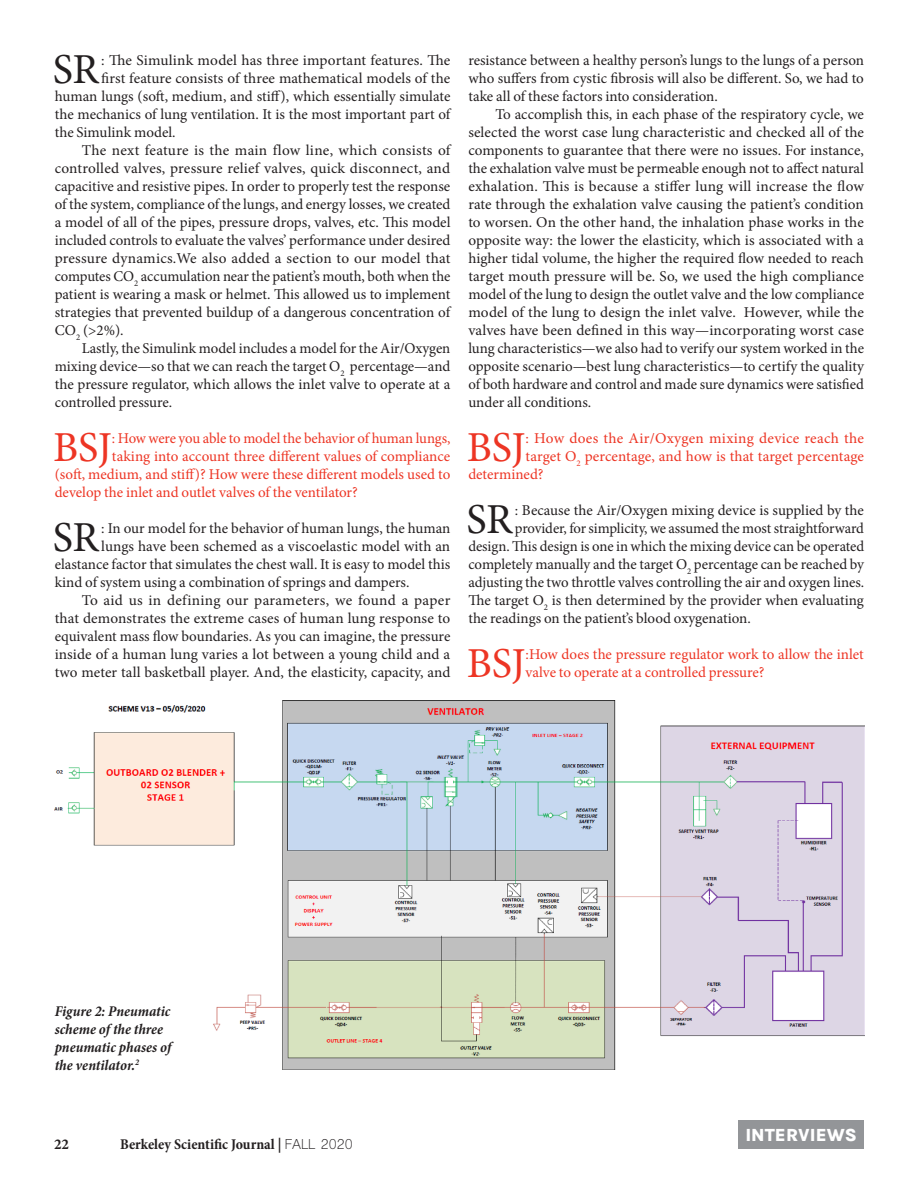
<style>
.page{position:relative;width:918px;height:1188px;background:#fff}
.page>*{position:absolute;margin:0;border:0;box-sizing:border-box;transform-origin:0 0}
.BodyTextJustified{font:42.75px "Minion Pro";letter-spacing:-.005em;color:#ed3524}
.BodyTextJustified-2{font:42.75px "Minion Pro";color:#231f20}
.t1{font:800 18px "Karla";color:#fff}
.BodyTextJustified-3{font:15px/18px "Minion Pro";color:#231f20;text-align:justify}
.BodyTextJustified-4{font:15px/18px "Minion Pro";color:#ed3524}
.t2{font:italic 700 condensed 15px/18px "Minion Pro";letter-spacing:-.005em;color:#231f20}
.BodyTextJustified-5{font:15px "Minion Pro";letter-spacing:.02em;color:#ed3524}
.t3{font:700 condensed 15px "Minion Pro";color:#231f20}
.t4{font:700 15px "Minion Pro";color:#231f20}
.s1{font-family:"Shree Dev 0714";font-weight:400;font-stretch:normal;font-size:13.5px}
</style>
<div class="page">
<img style="left:55px;top:700px;width:810px;height:370px">
<div style="left:738px;top:1120px;width:126px;height:29px;background:#939598"></div>
<p class="BodyTextJustified-2" style="left:53px;top:41px;width:48px">SR</p>
<p class="BodyTextJustified-3" style="left:101px;top:51px;width:351px">: The Simulink model has three important features. The</p>
<p class="BodyTextJustified-3" style="left:101px;top:69px;width:351px">first feature consists of three mathematical models of the</p>
<p class="BodyTextJustified-3" style="left:55px;top:87px;width:397px">human lungs (soft, medium, and stiff), which essentially simulate</p>
<p class="BodyTextJustified-3" style="left:55px;top:105px;width:397px">the mechanics of lung ventilation. It is the most important part of</p>
<p class="BodyTextJustified-3" style="left:55px;top:123px;width:122px">the Simulink model.</p>
<p class="BodyTextJustified-3" style="left:55px;top:141px;width:397px;text-indent:27px">The next feature is the main flow line, which consists of controlled valves, pressure relief valves, quick disconnect, and capacitive and resistive pipes. In order to properly test the response of the system, compliance of the lungs, and energy losses, we created a model of all of the pipes, pressure drops, valves, etc. This model included controls to evaluate the valves’ performance under desired pressure dynamics.We also added a section to our model that computes CO<sub>2</sub> accumulation near the patient’s mouth, both when the patient is wearing a mask or helmet. This allowed us to implement strategies that prevented buildup of a dangerous concentration of CO<sub>2</sub> (&gt;2%).</p>
<p class="BodyTextJustified-3" style="left:55px;top:339px;width:397px;text-indent:27px">Lastly, the Simulink model includes a model for the Air/Oxygen mixing device—so that we can reach the target O<sub>2</sub> percentage—and the pressure regulator, which allows the inlet valve to operate at a controlled pressure.</p>
<p class="BodyTextJustified" style="left:53px;top:419px;width:60px">BSJ</p>
<p class="BodyTextJustified-4" style="left:112px;top:429px;width:340px">: How were you able to model the behavior of human lungs,</p>
<p class="BodyTextJustified-4" style="left:112px;top:447px;width:340px">taking into account three different values of compliance</p>
<p class="BodyTextJustified-4" style="left:55px;top:465px;width:397px">(soft, medium, and stiff)? How were these different models used to</p>
<p class="BodyTextJustified-4" style="left:55px;top:483px;width:305px">develop the inlet and outlet valves of the ventilator?</p>
<p class="BodyTextJustified-2" style="left:53px;top:509px;width:48px">SR</p>
<p class="BodyTextJustified-3" style="left:101px;top:519px;width:351px">: In our model for the behavior of human lungs, the human</p>
<p class="BodyTextJustified-3" style="left:101px;top:537px;width:350px">lungs have been schemed as a viscoelastic model with an</p>
<p class="BodyTextJustified-3" style="left:55px;top:555px;width:397px">elastance factor that simulates the chest wall. It is easy to model this</p>
<p class="BodyTextJustified-3" style="left:55px;top:573px;width:356px">kind of system using a combination of springs and dampers.</p>
<p class="BodyTextJustified-3" style="left:55px;top:591px;width:397px;text-indent:27px">To aid us in defining our parameters, we found a paper that demonstrates the extreme cases of human lung response to equivalent mass flow boundaries. As you can imagine, the pressure inside of a human lung varies a lot between a young child and a two meter tall basketball player. And, the elasticity, capacity, and</p>
<p class="BodyTextJustified-3" style="left:468px;top:51px;width:397px">resistance between a healthy person’s lungs to the lungs of a person who suffers from cystic fibrosis will also be different. So, we had to take all of these factors into consideration.</p>
<p class="BodyTextJustified-3" style="left:468px;top:105px;width:397px;text-indent:27px">To accomplish this, in each phase of the respiratory cycle, we selected the worst case lung characteristic and checked all of the components to guarantee that there were no issues. For instance, the exhalation valve must be permeable enough not to affect natural exhalation. This is because a stiffer lung will increase the flow rate through the exhalation valve causing the patient’s condition to worsen. On the other hand, the inhalation phase works in the opposite way: the lower the elasticity, which is associated with a higher tidal volume, the higher the required flow needed to reach target mouth pressure will be. So, we used the high compliance model of the lung to design the outlet valve and the low compliance model of the lung to design the inlet valve. However, while the valves have been defined in this way—incorporating worst case lung characteristics—we also had to verify our system worked in the opposite scenario—best lung characteristics—to certify the quality of both hardware and control and made sure dynamics were satisfied under all conditions.</p>
<p class="BodyTextJustified" style="left:467px;top:419px;width:60px">BSJ</p>
<p class="BodyTextJustified-5" style="left:526px;top:428px;width:340px">: How does the Air/Oxygen mixing device reach the</p>
<p class="BodyTextJustified-4" style="left:526px;top:447px;width:340px">target O<sub>2</sub> percentage, and how is that target percentage</p>
<p class="BodyTextJustified-4" style="left:468px;top:465px;width:77px">determined?</p>
<p class="BodyTextJustified-2" style="left:467px;top:491px;width:48px">SR</p>
<p class="BodyTextJustified-3" style="left:515px;top:501px;width:351px">: Because the Air/Oxygen mixing device is supplied by the</p>
<p class="BodyTextJustified-3" style="left:515px;top:519px;width:351px">provider, for simplicity, we assumed the most straightforward</p>
<p class="BodyTextJustified-3" style="left:468px;top:537px;width:397px">design. This design is one in which the mixing device can be operated</p>
<p class="BodyTextJustified-3" style="left:468px;top:555px;width:397px">completely manually and the target O<sub>2</sub> percentage can be reached by</p>
<p class="BodyTextJustified-3" style="left:468px;top:573px;width:397px">adjusting the two throttle valves controlling the air and oxygen lines.</p>
<p class="BodyTextJustified-3" style="left:468px;top:591px;width:397px">The target O<sub>2</sub> is then determined by the provider when evaluating</p>
<p class="BodyTextJustified-3" style="left:468px;top:609px;width:284px">the readings on the patient’s blood oxygenation.</p>
<p class="BodyTextJustified" style="left:467px;top:635px;width:60px">BSJ</p>
<p class="BodyTextJustified-4" style="left:526px;top:645px;width:340px">:How does the pressure regulator work to allow the inlet valve to operate at a controlled pressure?</p>
<p class="t2" style="left:55px;top:1002px;width:118px">Figure 2: Pneumatic scheme of the three pneumatic phases of the ventilator.<sup>2</sup></p>
<p class="t4" style="left:54px;top:1133px;width:16px">22</p>
<p class="t3" style="left:120px;top:1133px;width:234px">Berkeley Scientific Journal | <span class="s1">FALL 2020</span></p>
<p class="t1" style="left:745px;top:1123px;width:113px">INTERVIEWS</p>
</div>
